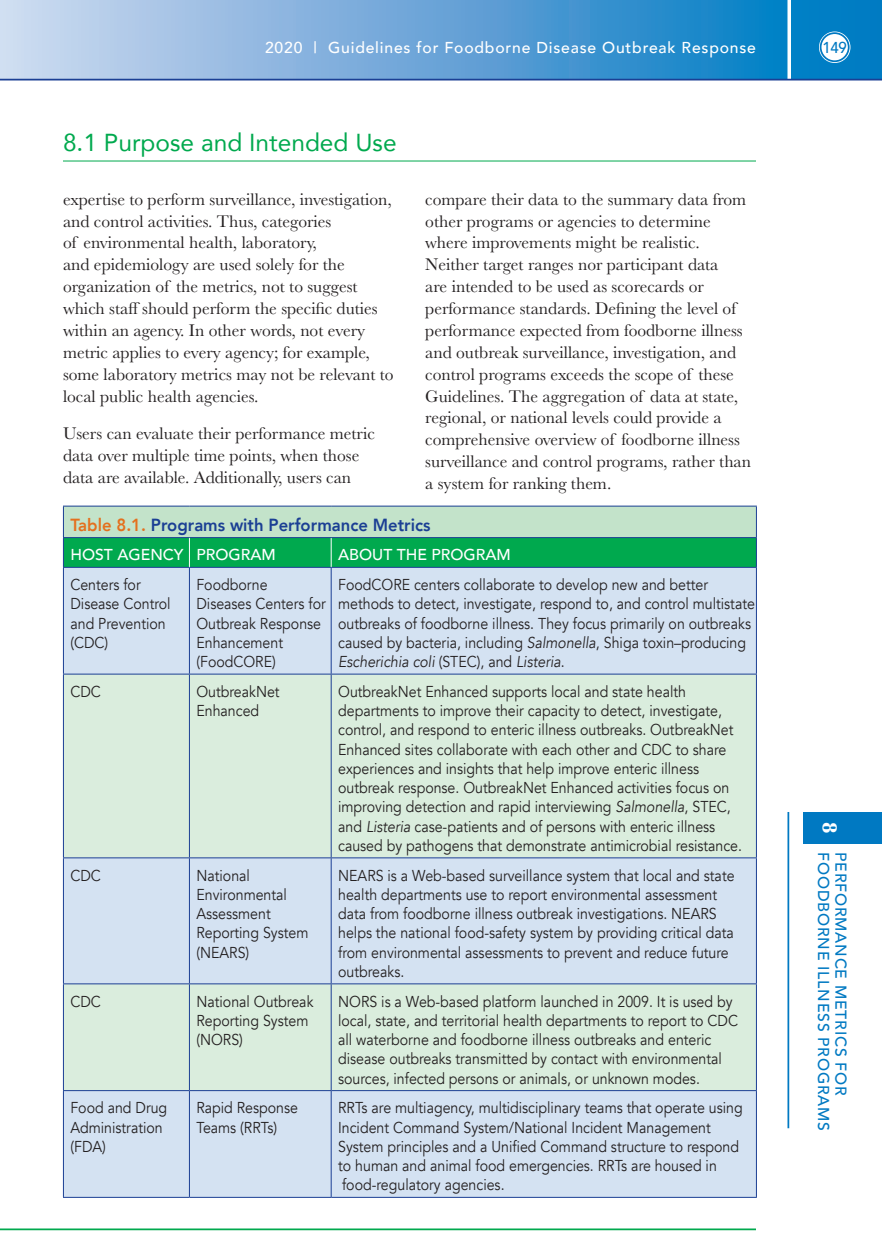
<style>
.page{position:relative;width:882px;height:1260px;background:#fff}
.page>*{position:absolute;margin:0;border:0;box-sizing:border-box;transform-origin:0 0}
.Top_Level_Header_Gre{font:24.5px "Avenir";color:#00a94e}
.t1{font:700 21px "Baskerville";color:#fff}
.Body_Copy{font:17.5px/21.9px "Baskerville";color:#231f20}
.Table_Main_Header{font:800 17.5px "Avenir";color:#1b3f94;scale:.95 1}
.Table_and_Box_Copy{font:15.75px/19.2px "Avenir";color:#231f20;scale:.9 1}
.Table_Column_Header{font:500 15.75px "Avenir";letter-spacing:.05em;color:#fff}
.t2{font:500 15.75px "Avenir";letter-spacing:.05em;color:#0079c2}
.Table_Column_Header-2{font:500 15.75px "Avenir";color:#fff}
.t3{font:500 15.75px "Avenir";letter-spacing:.05em;color:#0079c2;scale:.95 1}
.s1{color:#e4701e}
.s2{font-style:italic}
</style>
<div class="page">
<div style="left:0;top:0;width:882px;height:79px;background:linear-gradient(to right,#d5d7ef,#0074c0)"></div>
<hr style="left:788px;top:0;width:3px;height:85px;background:#fff">
<hr style="left:0;top:79px;width:882px;height:1px;background:#1b3f94">
<div style="left:819px;top:32px;width:31px;height:31px;border:5px solid #fff;border-radius:50%"></div>
<div style="left:821px;top:33px;width:28px;height:28px;background:#fff;border-radius:50%"></div>
<div style="left:820px;top:32px;width:30px;height:30px;border:2px solid #0079c2;border-radius:50%"></div>
<hr style="left:0;top:1228px;width:756px;height:2px;background:#00a94e">
<div style="left:803px;top:812px;width:79px;height:31px;background:#0079c2"></div>
<hr style="left:788px;top:812px;width:1px;height:316px;background:#0079c2">
<hr style="left:63px;top:161px;width:693px;height:1px;background:#00a94e">
<div style="left:63px;top:506px;width:693px;height:32px;background:#c3e3ca"></div>
<div style="left:64px;top:568px;width:692px;height:629px;background:#d4e2f2"></div>
<svg style="left:64px;top:675px;width:692px;height:415px;background:#d7e9e3"></svg>
<hr style="left:63px;top:506px;width:126px;height:1px;background:#1b3f94">
<hr style="left:63px;top:507px;width:1px;height:30px;background:#1b3f94">
<hr style="left:189px;top:506px;width:142px;height:1px;background:#1b3f94">
<hr style="left:331px;top:506px;width:426px;height:1px;background:#1b3f94">
<hr style="left:756px;top:507px;width:1px;height:30px;background:#1b3f94">
<hr style="left:63px;top:537px;width:126px;height:1px;background:#1b3f94">
<hr style="left:331px;top:537px;width:426px;height:1px;background:#1b3f94">
<hr style="left:63px;top:567px;width:126px;height:1px;background:#1b3f94">
<hr style="left:63px;top:568px;width:1px;height:106px;background:#1b3f94">
<hr style="left:189px;top:568px;width:1px;height:106px;background:#1b3f94">
<hr style="left:331px;top:567px;width:426px;height:1px;background:#1b3f94">
<hr style="left:331px;top:568px;width:1px;height:106px;background:#1b3f94">
<hr style="left:756px;top:568px;width:1px;height:106px;background:#1b3f94">
<hr style="left:63px;top:674px;width:126px;height:1px;background:#1b3f94">
<hr style="left:63px;top:675px;width:1px;height:182px;background:#1b3f94">
<hr style="left:189px;top:674px;width:142px;height:1px;background:#1b3f94">
<hr style="left:189px;top:675px;width:1px;height:182px;background:#1b3f94">
<hr style="left:331px;top:674px;width:426px;height:1px;background:#1b3f94">
<hr style="left:331px;top:675px;width:1px;height:182px;background:#1b3f94">
<hr style="left:756px;top:675px;width:1px;height:182px;background:#1b3f94">
<hr style="left:63px;top:857px;width:126px;height:1px;background:#1b3f94">
<hr style="left:63px;top:858px;width:1px;height:125px;background:#1b3f94">
<hr style="left:189px;top:857px;width:142px;height:1px;background:#1b3f94">
<hr style="left:189px;top:858px;width:1px;height:125px;background:#1b3f94">
<hr style="left:331px;top:857px;width:426px;height:1px;background:#1b3f94">
<hr style="left:331px;top:858px;width:1px;height:125px;background:#1b3f94">
<hr style="left:756px;top:858px;width:1px;height:125px;background:#1b3f94">
<hr style="left:63px;top:983px;width:126px;height:1px;background:#1b3f94">
<hr style="left:63px;top:984px;width:1px;height:106px;background:#1b3f94">
<hr style="left:189px;top:983px;width:142px;height:1px;background:#1b3f94">
<hr style="left:189px;top:984px;width:1px;height:106px;background:#1b3f94">
<hr style="left:331px;top:983px;width:426px;height:1px;background:#1b3f94">
<hr style="left:331px;top:984px;width:1px;height:106px;background:#1b3f94">
<hr style="left:756px;top:984px;width:1px;height:106px;background:#1b3f94">
<hr style="left:63px;top:1090px;width:126px;height:1px;background:#1b3f94">
<hr style="left:63px;top:1091px;width:1px;height:106px;background:#1b3f94">
<hr style="left:189px;top:1090px;width:142px;height:1px;background:#1b3f94">
<hr style="left:189px;top:1091px;width:1px;height:106px;background:#1b3f94">
<hr style="left:331px;top:1090px;width:426px;height:1px;background:#1b3f94">
<hr style="left:331px;top:1091px;width:1px;height:106px;background:#1b3f94">
<hr style="left:756px;top:1091px;width:1px;height:106px;background:#1b3f94">
<hr style="left:63px;top:1197px;width:126px;height:1px;background:#1b3f94">
<hr style="left:189px;top:1197px;width:142px;height:1px;background:#1b3f94">
<hr style="left:331px;top:1197px;width:426px;height:1px;background:#1b3f94">
<hr style="left:189px;top:537px;width:142px;height:1px;background:#1b3f94">
<hr style="left:189px;top:567px;width:142px;height:1px;background:#1b3f94">
<svg style="left:63px;top:538px;width:694px;height:29px;background:#01a74f"></svg>
<p class="Table_Column_Header" style="left:265px;top:34px;width:492px">2020 | Guidelines for Foodborne Disease Outbreak Response</p>
<p class="t3" style="left:823px;top:34px;width:27px">149</p>
<p class="Top_Level_Header_Gre" style="left:63px;top:122px;width:335px">8.1 Purpose and Intended Use</p>
<p class="Body_Copy" style="left:63px;top:188px;width:332px">expertise to perform surveillance, investigation, and control activities. Thus, categories<br>of environmental health, laboratory,<br>and epidemiology are used solely for the organization of the metrics, not to suggest which staff should perform the specific duties within an agency. In other words, not every metric applies to every agency; for example, some laboratory metrics may not be relevant to local public health agencies.</p>
<p class="Body_Copy" style="left:63px;top:423px;width:313px">Users can evaluate their performance metric data over multiple time points, when those data are available. Additionally, users can</p>
<p class="Body_Copy" style="left:425px;top:188px;width:327px">compare their data to the summary data from other programs or agencies to determine where improvements might be realistic.<br>Neither target ranges nor participant data<br>are intended to be used as scorecards or performance standards. Defining the level of performance expected from foodborne illness and outbreak surveillance, investigation, and control programs exceeds the scope of these Guidelines. The aggregation of data at state, regional, or national levels could provide a comprehensive overview of foodborne illness surveillance and control programs, rather than a system for ranking them.</p>
<p class="Table_Main_Header" style="left:70px;top:511px;width:380px"><span class="s1">Table 8.1.</span> Programs with Performance Metrics</p>
<p class="Table_Column_Header-2" style="left:70px;top:541px;width:115px">HOST AGENCY</p>
<p class="Table_Column_Header-2" style="left:196px;top:541px;width:81px">PROGRAM</p>
<p class="Table_Column_Header-2" style="left:338px;top:541px;width:174px">ABOUT THE PROGRAM</p>
<p class="Table_and_Box_Copy" style="left:70px;top:575px;width:113px">Centers for<br>Disease Control and Prevention (CDC)</p>
<p class="Table_and_Box_Copy" style="left:196px;top:575px;width:145px">Foodborne<br>Diseases Centers for<br>Outbreak Response<br>Enhancement (FoodCORE)</p>
<p class="Table_and_Box_Copy" style="left:338px;top:575px;width:465px">FoodCORE centers collaborate to develop new and better methods to detect, investigate, respond to, and control multistate outbreaks of foodborne illness. They focus primarily on outbreaks caused by bacteria, including <span class="s2">Salmonella</span>, Shiga toxin–producing <span class="s2">Escherichia coli</span> (STEC), and <span class="s2">Listeria</span>.</p>
<p class="Table_and_Box_Copy" style="left:70px;top:682px;width:35px">CDC</p>
<p class="Table_and_Box_Copy" style="left:196px;top:682px;width:94px">OutbreakNet<br>Enhanced</p>
<p class="Table_and_Box_Copy" style="left:338px;top:682px;width:450px">OutbreakNet Enhanced supports local and state health departments to improve their capacity to detect, investigate, control, and respond to enteric illness outbreaks. OutbreakNet Enhanced sites collaborate with each other and CDC to share experiences and insights that help improve enteric illness outbreak response. OutbreakNet Enhanced activities focus on improving detection and rapid interviewing <span class="s2">Salmonella</span>, STEC, and <span class="s2">Listeria</span> case-patients and of persons with enteric illness caused by pathogens that demonstrate antimicrobial resistance.</p>
<p class="Table_and_Box_Copy" style="left:70px;top:866px;width:35px">CDC</p>
<p class="Table_and_Box_Copy" style="left:196px;top:866px;width:126px">National<br>Environmental<br>Assessment<br>Reporting System (NEARS)</p>
<p class="Table_and_Box_Copy" style="left:338px;top:866px;width:442px">NEARS is a Web-based surveillance system that local and state health departments use to report environmental assessment data from foodborne illness outbreak investigations. NEARS helps the national food-safety system by providing critical data from environmental assessments to prevent and reduce future outbreaks.</p>
<p class="Table_and_Box_Copy" style="left:70px;top:992px;width:35px">CDC</p>
<p class="Table_and_Box_Copy" style="left:196px;top:992px;width:132px">National Outbreak<br>Reporting System (NORS)</p>
<p class="Table_and_Box_Copy" style="left:338px;top:992px;width:446px">NORS is a Web-based platform launched in 2009. It is used by local, state, and territorial health departments to report to CDC all waterborne and foodborne illness outbreaks and enteric disease outbreaks transmitted by contact with environmental sources, infected persons or animals, or unknown modes.</p>
<p class="Table_and_Box_Copy" style="left:70px;top:1099px;width:109px">Food and Drug<br>Administration (FDA)</p>
<p class="Table_and_Box_Copy" style="left:196px;top:1099px;width:114px">Rapid Response<br>Teams (RRTs)</p>
<p class="Table_and_Box_Copy" style="left:338px;top:1099px;width:451px">RRTs are multiagency, multidisciplinary teams that operate using Incident Command System/National Incident Management System principles and a Unified Command structure to respond to human and animal food emergencies. RRTs are housed in food-regulatory agencies.</p>
<h2 class="t1" style="left:844px;top:822px;width:13px;rotate:90deg">8</h2>
<p class="t2" style="left:837px;top:852px;width:280px;rotate:90deg">FOODBORNE ILLNESS PROGRAMS</p>
<p class="t2" style="left:855px;top:852px;width:245px;rotate:90deg">PERFORMANCE METRICS FOR</p>
</div>
